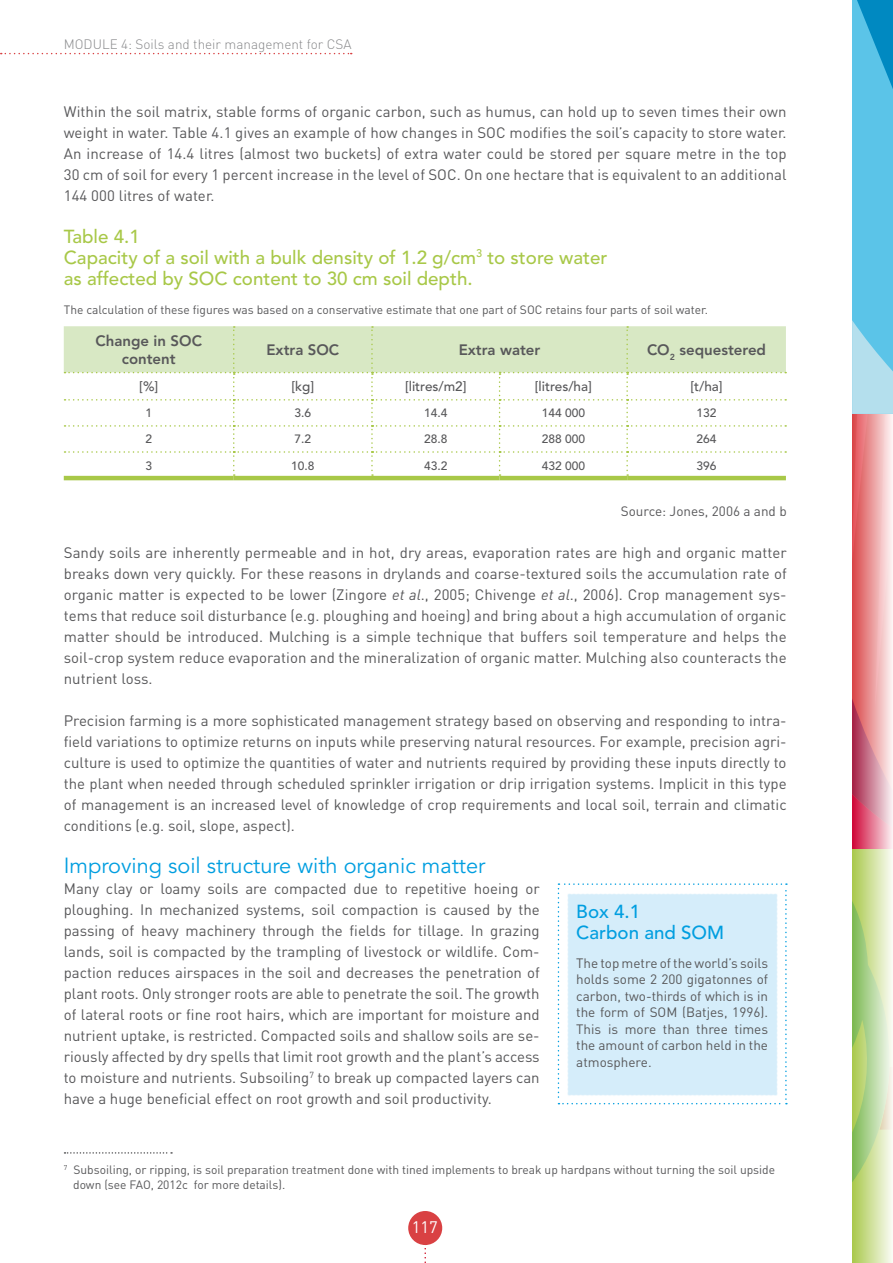
<style>
.page{position:relative;width:893px;height:1263px;background:#fff}
.page>*{position:absolute;margin:0;border:0;box-sizing:border-box;transform-origin:0 0}
.t1{font:21.75px "Avenir LT Std";color:#009ee0}
.t2{font:500 18.75px/21px "Avenir LT Std";color:#a8c848}
.t3{font:500 18.75px/21px "Avenir LT Std";color:#009ee0}
.t4{font:16.5px "DIN Pro";color:#fff}
.t5{font:15px/21px "DIN Pro";color:#58585a;text-align:justify}
.t6{font:800 15px/18px "Avenir LT Std";color:#58585a;text-align:center}
.t7{font:13.5px/16.5px "DIN Pro";color:#58585a;text-align:justify}
.t8{font:300 13.5px "DIN Pro";color:#87888a}
.t9{font:500 13.5px "Avenir LT Std";color:#58585a}
.t10{font:12px/14.4px "DIN Pro";color:#58585a}
.t11{font:500 12px "Avenir LT Std";color:#58585a}
.s1{font-style:italic}
</style>
<div class="page">
<svg style="left:424px;top:1245px;width:2px;height:18px"></svg>
<div style="left:408px;top:1211px;width:34px;height:34px;background:#d94143;border-radius:50%"></div>
<div style="left:852px;top:0;width:41px;height:414px;background:#5bc4e8"></div>
<svg style="left:857px;top:0;width:36px;height:89px"></svg>
<svg style="left:852px;top:320px;width:41px;height:94px"></svg>
<svg style="left:1px;top:53px;width:351px;height:1px"></svg>
<svg style="left:852px;top:414px;width:41px;height:849px;background:#d7b99f"></svg>
<svg style="left:64px;top:326px;width:722px;height:150px"></svg>
<hr style="left:64px;top:476px;width:170px;height:4px;background:#a8c848">
<hr style="left:234px;top:476px;width:138px;height:4px;background:#a8c848">
<hr style="left:372px;top:476px;width:128px;height:4px;background:#a8c848">
<hr style="left:500px;top:476px;width:127px;height:4px;background:#a8c848">
<hr style="left:627px;top:476px;width:159px;height:4px;background:#a8c848">
<svg style="left:65px;top:1152px;width:107px;height:2px"></svg>
<svg style="left:558px;top:883px;width:229px;height:221px"></svg>
<p class="t8" style="left:64px;top:35px;width:289px">MODULE 4: Soils and their management for CSA</p>
<p class="t5" style="left:64px;top:100px;width:724px">Within the soil matrix, stable forms of organic carbon, such as humus, can hold up to seven times their own weight in water. Table 4.1 gives an example of how changes in SOC modifies the soil’s capacity to store water.<br>An increase of 14.4 litres (almost two buckets) of extra water could be stored per square metre in the top 30 cm of soil for every 1 percent increase in the level of SOC. On one hectare that is equivalent to an additional 144 000 litres of water.</p>
<p class="t2" style="left:64px;top:226px;width:545px">Table 4.1<br>Capacity of a soil with a bulk density of 1.2 g/cm<sup>3</sup> to store water as affected by SOC content to 30 cm soil depth.</p>
<p class="t10" style="left:64px;top:301px;width:646px">The calculation of these figures was based on a conservative estimate that one part of SOC retains four parts of soil water.</p>
<p class="t6" style="left:96px;top:332px;width:108px">Change in SOC content</p>
<p class="t6" style="left:266px;top:341px;width:74px">Extra SOC</p>
<p class="t6" style="left:459px;top:341px;width:83px">Extra water</p>
<p class="t6" style="left:647px;top:341px;width:121px">CO<sub>2</sub> sequestered</p>
<p class="t9" style="left:139px;top:379px;width:21px">[%]</p>
<p class="t9" style="left:291px;top:379px;width:24px">[kg]</p>
<p class="t9" style="left:405px;top:379px;width:63px">[litres/m2]</p>
<p class="t9" style="left:535px;top:379px;width:58px">[litres/ha]</p>
<p class="t9" style="left:690px;top:379px;width:34px">[t/ha]</p>
<p class="t11" style="left:145px;top:406px;width:8px">1</p>
<p class="t11" style="left:295px;top:406px;width:18px">3.6</p>
<p class="t11" style="left:424px;top:406px;width:25px">14.4</p>
<p class="t11" style="left:542px;top:406px;width:45px">144 000</p>
<p class="t11" style="left:696px;top:406px;width:22px">132</p>
<p class="t11" style="left:145px;top:432px;width:8px">2</p>
<p class="t11" style="left:295px;top:432px;width:18px">7.2</p>
<p class="t11" style="left:424px;top:432px;width:25px">28.8</p>
<p class="t11" style="left:542px;top:432px;width:45px">288 000</p>
<p class="t11" style="left:696px;top:432px;width:22px">264</p>
<p class="t11" style="left:145px;top:458px;width:8px">3</p>
<p class="t11" style="left:291px;top:458px;width:25px">10.8</p>
<p class="t11" style="left:424px;top:458px;width:25px">43.2</p>
<p class="t11" style="left:542px;top:458px;width:45px">432 000</p>
<p class="t11" style="left:697px;top:458px;width:22px">396</p>
<p class="t7" style="left:621px;top:502px;width:167px">Source: Jones, 2006 a and b</p>
<p class="t5" style="left:64px;top:541px;width:724px">Sandy soils are inherently permeable and in hot, dry areas, evaporation rates are high and organic matter breaks down very quickly. For these reasons in drylands and coarse-textured soils the accumulation rate of organic matter is expected to be lower (Zingore <span class="s1">et al</span>., 2005; Chivenge <span class="s1">et al</span>., 2006). Crop management sys&shy;tems that reduce soil disturbance (e.g. ploughing and hoeing) and bring about a high accumulation of organic matter should be introduced. Mulching is a simple technique that buffers soil temperature and helps the soil-crop system reduce evaporation and the mineralization of organic matter. Mulching also counteracts the nutrient loss.</p>
<p class="t5" style="left:64px;top:709px;width:724px">Precision farming is a more sophisticated management strategy based on observing and responding to intra&shy;field variations to optimize returns on inputs while preserving natural resources. For example, precision agri&shy;culture is used to optimize the quantities of water and nutrients required by providing these inputs directly to the plant when needed through scheduled sprinkler irrigation or drip irrigation systems. Implicit in this type of management is an increased level of knowledge of crop requirements and local soil, terrain and climatic conditions (e.g. soil, slope, aspect).</p>
<h1 class="t1" style="left:64px;top:853px;width:423px">I mproving soil structure with organic matter</h1>
<p class="t5" style="left:64px;top:877px;width:477px">Many clay or loamy soils are compacted due to repetitive hoeing or ploughing. In mechanized systems, soil compaction is caused by the passing of heavy machinery through the fields for tillage. In grazing lands, soil is compacted by the trampling of livestock or wildlife. Com&shy;paction reduces airspaces in the soil and decreases the penetration of plant roots. Only stronger roots are able to penetrate the soil. The growth of lateral roots or fine root hairs, which are important for moisture and nutrient uptake, is restricted. Compacted soils and shallow soils are se&shy;riously affected by dry spells that limit root growth and the plant’s access to moisture and nutrients. Subsoiling<sup>7</sup> to break up compacted layers can have a huge beneficial effect on root growth and soil productivity.</p>
<p class="t3" style="left:576px;top:902px;width:149px">Box 4.1<br>Carbon and SOM</p>
<p class="t7" style="left:576px;top:954px;width:193px">The top metre of the world’s soils holds some 2 200 gigatonnes of carbon, two-thirds of which is in the form of SOM (Batjes, 1996).<br>This is more than three times the amount of carbon held in the atmosphere.</p>
<p class="t10" style="left:73px;top:1162px;width:703px;text-indent:-9px"><sup>7</sup> Subsoiling, or ripping, is soil preparation treatment done with tined implements to break up hardpans without turning the soil upside down (see FAO, 2012c for more details).</p>
<p class="t4" style="left:412px;top:1216px;width:27px">117</p>
</div>
